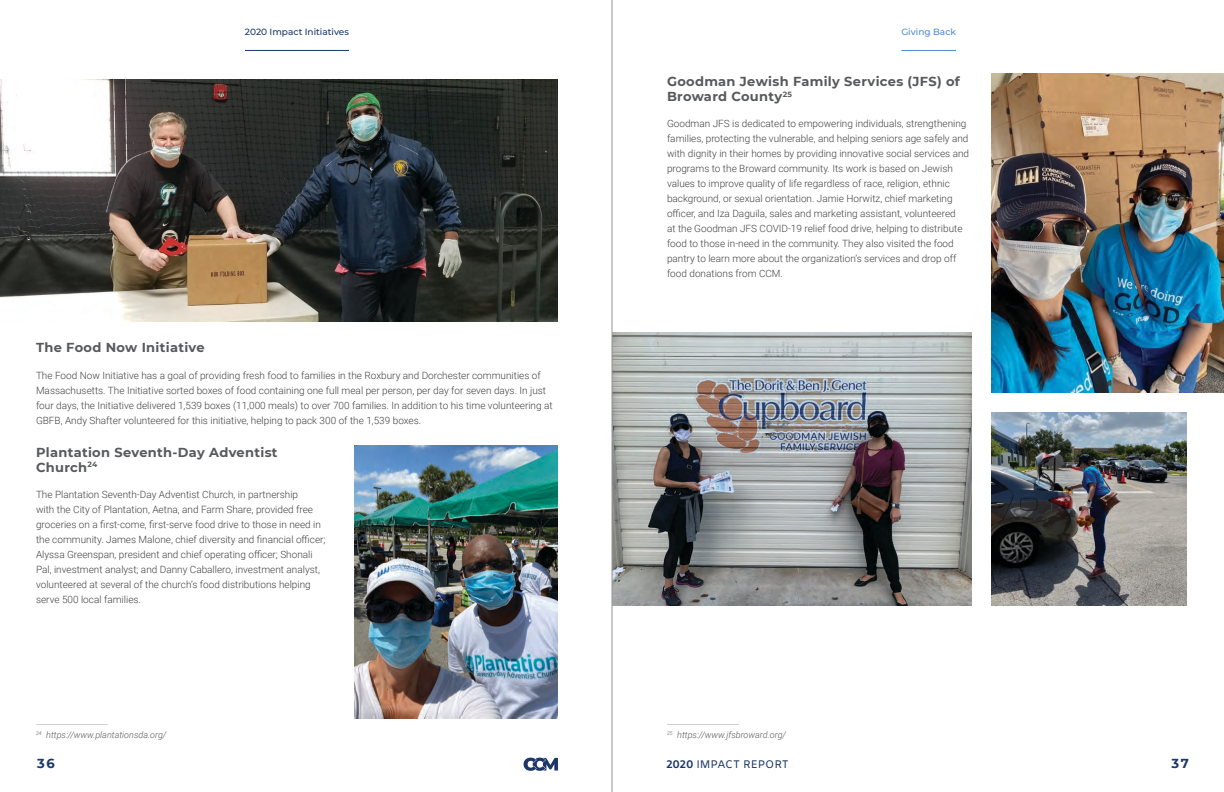
<style>
.page{position:relative;width:1224px;height:792px;background:#fff}
.page>*{position:absolute;margin:0;border:0;box-sizing:border-box;transform-origin:0 0}
.t1{font:700 13px/15px "Montserrat";letter-spacing:.025em;color:#58595b}
.t2{font:700 13px "Montserrat";color:#1b3768}
.t3{font:11px "Amiko";color:#1b3768}
.BODY_TEXT{font:300 10px/15px "Roboto";color:#414142}
.FOOTNOTE{font:italic 300 9px "Roboto";color:#58595b}
.H1_in_Headspace{font:500 9px "Montserrat";color:#1a3769}
.H2_in_Headspace{font:500 9px "Montserrat";color:#4c8dcb}
.s1{font-weight:700}
</style>
<div class="page">
<svg style="left:524px;top:758px;width:34px;height:13px"></svg>
<hr style="left:36px;top:724px;width:72px;height:1px;background:#d1d3d4">
<hr style="left:245px;top:50px;width:104px;height:1px;background:#1a3769">
<hr style="left:901px;top:50px;width:55px;height:1px;background:#4c8dcb">
<img style="left:0;top:79px;width:558px;height:243px">
<img style="left:354px;top:446px;width:204px;height:273px">
<hr style="left:667px;top:724px;width:72px;height:1px;background:#d1d3d4">
<img style="left:613px;top:333px;width:359px;height:273px">
<img style="left:991px;top:413px;width:196px;height:193px">
<img style="left:991px;top:73px;width:233px;height:319px">
<hr style="left:612px;top:0;width:1px;height:792px;background:#999290">
<p class="H1_in_Headspace" style="left:245px;top:26px;width:106px">2020 Impact Initiatives</p>
<p class="H2_in_Headspace" style="left:901px;top:26px;width:56px">Giving Back</p>
<h4 class="t1" style="left:667px;top:73px;width:295px">Goodman Jewish Family Services (JFS) of<br>Broward County<sup>25</sup></h4>
<p class="BODY_TEXT" style="left:667px;top:116px;width:304px">Goodman JFS is dedicated to empowering individuals, strengthening families, protecting the vulnerable, and helping seniors age safely and with dignity in their homes by providing innovative social services and programs to the Broward community. Its work is based on Jewish values to improve quality of life regardless of race, religion, ethnic background, or sexual orientation. Jamie Horwitz, chief marketing officer, and Iza Daguila, sales and marketing assistant, volunteered<br>at the Goodman JFS COVID-19 relief food drive, helping to distribute food to those in-need in the community. They also visited the food pantry to learn more about the organization’s services and drop off food donations from CCM.</p>
<h4 class="t1" style="left:36px;top:340px;width:170px">The Food Now Initiative</h4>
<p class="BODY_TEXT" style="left:36px;top:367px;width:518px">The Food Now Initiative has a goal of providing fresh food to families in the Roxbury and Dorchester communities of Massachusetts. The Initiative sorted boxes of food containing one full meal per person, per day for seven days. In just four days, the Initiative delivered 1,539 boxes (11,000 meals) to over 700 families. In addition to his time volunteering at GBFB, Andy Shafter volunteered for this initiative, helping to pack 300 of the 1,539 boxes.</p>
<h4 class="t1" style="left:36px;top:444px;width:243px">Plantation Seventh-Day Adventist<br>Church<sup>24</sup></h4>
<p class="BODY_TEXT" style="left:36px;top:486px;width:291px">The Plantation Seventh-Day Adventist Church, in partnership<br>with the City of Plantation, Aetna, and Farm Share, provided free groceries on a first-come, first-serve food drive to those in need in the community. James Malone, chief diversity and financial officer; Alyssa Greenspan, president and chief operating officer; Shonali Pal, investment analyst; and Danny Caballero, investment analyst, volunteered at several of the church’s food distributions helping serve 500 local families.</p>
<p class="FOOTNOTE" style="left:36px;top:728px;width:132px"><sup>24</sup> https://www.plantationsda.org/</p>
<p class="FOOTNOTE" style="left:667px;top:728px;width:121px"><sup>25</sup> https://www.jfsbroward.org/</p>
<h1 class="t2" style="left:37px;top:754px;width:19px">36</h1>
<p class="t3" style="left:666px;top:758px;width:124px"><span class="s1">2020</span> IMPACT REPORT</p>
<h1 class="t2" style="left:1172px;top:754px;width:19px">37</h1>
</div>
